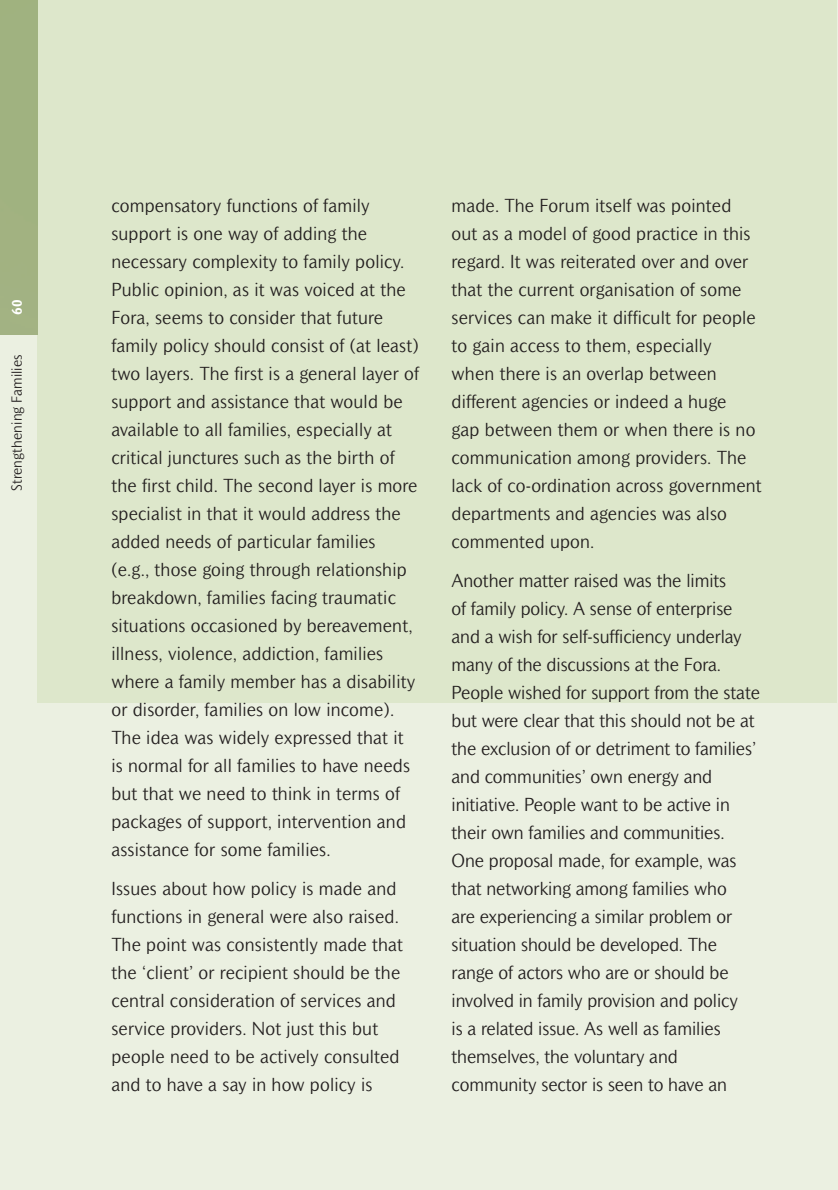
<style>
.page{position:relative;width:838px;height:1190px;background:#fff}
.page>*{position:absolute;margin:0;border:0;box-sizing:border-box;transform-origin:0 0}
.t1{font:300 18px/28px "Mahsuri Sans";letter-spacing:.01em;color:#231f1f}
.t2{font:300 14px "Mahsuri Sans";letter-spacing:.01em;color:#231f1f}
.t3{font:700 14px "Mahsuri Sans";color:#fff}
</style>
<div class="page">
<div style="left:0;top:0;width:837px;height:1190px;background:#ebf0e1"></div>
<div style="left:38px;top:0;width:799px;height:703px;background:#dde7cb"></div>
<p class="t3" style="left:12px;top:315px;width:17px;rotate:-90deg">60</p>
<p class="t2" style="left:10px;top:491px;width:138px;rotate:-90deg">Strengthening Families</p>
<p class="t1" style="left:111px;top:192px;width:309px">compensatory functions of family support is one way of adding the necessary complexity to family policy.<br>Public opinion, as it was voiced at the Fora, seems to consider that future family policy should consist of (at least) two layers. The first is a general layer of support and assistance that would be available to all families, especially at critical junctures such as the birth of the first child. The second layer is more specialist in that it would address the added needs of particular families<br>(e.g., those going through relationship breakdown, families facing traumatic situations occasioned by bereavement, illness, violence, addiction, families where a family member has a disability or disorder, families on low income).<br>The idea was widely expressed that it is normal for all families to have needs but that we need to think in terms of packages of support, intervention and assistance for some families.</p>
<p class="t1" style="left:111px;top:876px;width:293px">Issues about how policy is made and functions in general were also raised.<br>The point was consistently made that the ‘client’ or recipient should be the central consideration of services and service providers. Not just this but people need to be actively consulted and to have a say in how policy is</p>
<p class="t1" style="left:452px;top:192px;width:312px">made. The Forum itself was pointed<br>out as a model of good practice in this regard. It was reiterated over and over that the current organisation of some services can make it difficult for people to gain access to them, especially<br>when there is an overlap between different agencies or indeed a huge<br>gap between them or when there is no communication among providers. The lack of co-ordination across government departments and agencies was also commented upon.</p>
<p class="t1" style="left:452px;top:568px;width:310px">Another matter raised was the limits<br>of family policy. A sense of enterprise and a wish for self-sufficiency underlay many of the discussions at the Fora.<br>People wished for support from the state but were clear that this should not be at the exclusion of or detriment to families’ and communities’ own energy and initiative. People want to be active in their own families and communities.<br>One proposal made, for example, was that networking among families who<br>are experiencing a similar problem or situation should be developed. The range of actors who are or should be involved in family provision and policy<br>is a related issue. As well as families themselves, the voluntary and community sector is seen to have an</p>
</div>
